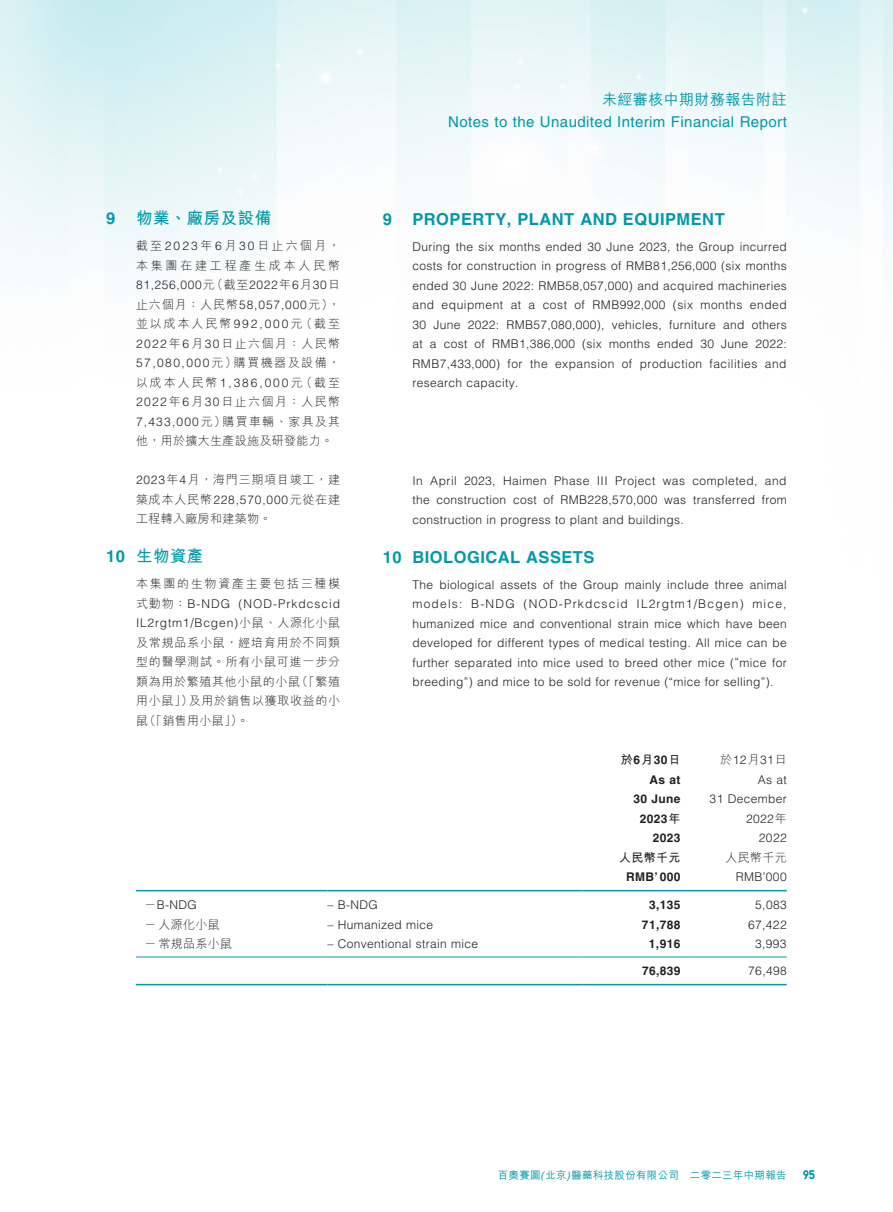
<style>
.page{position:relative;width:893px;height:1212px;background:#fff}
.page>*{position:absolute;margin:0;border:0;box-sizing:border-box;transform-origin:0 0}
.t1{font:700 16.5px "Helvetica LT Std";letter-spacing:.03em;color:#0099a9}
.t2{font:700 16.5px "M Hei HK";letter-spacing:.03em;color:#0099a9}
.t3{font:15px "Helvetica LT Std";letter-spacing:.03em;color:#0099a9}
.t4{font:500 15px "M Hei HK";letter-spacing:.03em;color:#0099a9}
.t5{font:300 12px/19.5px "Helvetica LT Std";letter-spacing:.03em;color:#231f20;text-align:justify}
.t6{font:300 12px/19.5px "M Hei HK";letter-spacing:.065em;color:#231f20;text-align:justify}
.t7{font:700 12px "Helvetica LT Std";letter-spacing:.03em;color:#231f20}
.t8{font:300 12px/19.5px "Helvetica LT Std";letter-spacing:.085em;color:#231f20}
.t9{font:300 12px/19.5px "M Hei HK";letter-spacing:.23em;color:#231f20}
.t10{font:300 12px "Helvetica LT Std";letter-spacing:.05em;color:#231f20}
.t11{font:300 12px "Helvetica LT Std";letter-spacing:.07em;color:#231f20}
.t12{font:300 12px "M Hei HK";letter-spacing:.145em;color:#231f20}
.t13{font:300 12px "M Hei HK";letter-spacing:.03em;color:#231f20}
.t14{font:700 12px "M Hei HK";letter-spacing:.03em;color:#231f20}
.t15{font:12px "DIN Mittelschrift Std";color:#0099a9}
.t16{font:500 10.5px "M Hei HK";letter-spacing:.03em;color:#0099a9}
.s1{font-family:"Helvetica LT Std"}
.s2{font-family:"M Hei HK"}
.s3{font-family:"Helvetica LT Std";font-weight:400;font-style:italic}
</style>
<div class="page">
<hr style="left:136px;top:890px;width:191px;height:1px;background:#0099a9">
<hr style="left:327px;top:890px;width:256px;height:1px;background:#0099a9">
<hr style="left:583px;top:890px;width:106px;height:1px;background:#0099a9">
<hr style="left:689px;top:890px;width:98px;height:1px;background:#0099a9">
<hr style="left:136px;top:956px;width:191px;height:1px;background:#0099a9">
<hr style="left:327px;top:956px;width:256px;height:1px;background:#0099a9">
<hr style="left:583px;top:956px;width:106px;height:1px;background:#0099a9">
<hr style="left:689px;top:956px;width:98px;height:1px;background:#0099a9">
<hr style="left:136px;top:984px;width:191px;height:1px;background:#0099a9">
<hr style="left:327px;top:984px;width:256px;height:1px;background:#0099a9">
<hr style="left:583px;top:984px;width:106px;height:1px;background:#0099a9">
<hr style="left:689px;top:984px;width:98px;height:1px;background:#0099a9">
<h1 class="t2" style="left:106px;top:206px;width:166px"><span class="s1">9</span> 物業、廠房及設備</h1>
<p class="t9" style="left:136px;top:236px;width:206px">截至<span class="s1">2023</span>年<span class="s1">6</span>月<span class="s1">30</span>日止六個月，本集團在建工程產生成本人民幣</p>
<p class="t10" style="left:136px;top:278px;width:206px">81,256,000<span class="s2">元（截至</span>2022<span class="s2">年</span>6<span class="s2">月</span>30<span class="s2">日</span></p>
<p class="t6" style="left:136px;top:294px;width:206px">止六個月：人民幣<span class="s1">58,057,000</span>元），並以成本人民幣<span class="s1">992,000</span>元（截至<span class="s1">2022</span>年<span class="s1">6</span>月<span class="s1">30</span>日止六個月：人民幣</p>
<p class="t5" style="left:136px;top:353px;width:206px">57,080,000<span class="s2">元）購買機器及設備，</span></p>
<p class="t6" style="left:136px;top:372px;width:206px">以成本人民幣<span class="s1">1,386,000</span>元（截至<span class="s1">2022</span>年<span class="s1">6</span>月<span class="s1">30</span>日止六個月：人民幣<span class="s1">7,433,000</span>元）購買車輛、家具及其他，用於擴大生產設施及研發能力。</p>
<p class="t6" style="left:136px;top:470px;width:206px"><span class="s1">2023</span>年<span class="s1">4</span>月，海門三期項目竣工，建</p>
<p class="t11" style="left:136px;top:492px;width:206px"><span class="s2">築成本人民幣</span>228,570,000<span class="s2">元從在建</span></p>
<p class="t13" style="left:136px;top:513px;width:137px">工程轉入廠房和建築物。</p>
<h1 class="t2" style="left:106px;top:544px;width:99px"><span class="s1">10</span> 生物資產</h1>
<p class="t12" style="left:136px;top:578px;width:206px">本集團的生物資產主要包括三種模</p>
<p class="t8" style="left:136px;top:594px;width:206px"><span class="s2">式動物：</span>B-NDG (NOD-Prkdcscid<br>IL2rgtm1/Bcgen)<span class="s2">小鼠、人源化小鼠</span></p>
<p class="t6" style="left:136px;top:632px;width:206px">及常規品系小鼠，經培育用於不同類型的醫學測試。所有小鼠可進一步分類為用於繁殖其他小鼠的小鼠（「繁殖用小鼠」）及用於銷售以獲取收益的小鼠（「銷售用小鼠」）。</p>
<p class="t4" style="left:602px;top:88px;width:186px">未經審核中期財務報告附註</p>
<p class="t3" style="left:448px;top:113px;width:340px">Notes to the Unaudited Interim Financial Report</p>
<h1 class="t1" style="left:383px;top:209px;width:344px">9 PROPERTY, PLANT AND EQUIPMENT</h1>
<p class="t5" style="left:412px;top:237px;width:376px">During the six months ended 30 June 2023, the Group incurred costs for construction in progress of RMB81,256,000 (six months ended 30 June 2022: RMB58,057,000) and acquired machineries and equipment at a cost of RMB992,000 (six months ended 30 June 2022: RMB57,080,000), vehicles, furniture and others at a cost of RMB1,386,000 (six months ended 30 June 2022:<br>RMB7,433,000) for the expansion of production facilities and research capacity.</p>
<p class="t5" style="left:412px;top:471px;width:376px">In April 2023, Haimen Phase III Project was completed, and the construction cost of RMB228,570,000 was transferred from construction in progress to plant and buildings.</p>
<h1 class="t1" style="left:383px;top:547px;width:213px">10 BIOLOGICAL ASSETS</h1>
<p class="t5" style="left:412px;top:575px;width:376px">The biological assets of the Group mainly include three animal models: B-NDG (NOD-Prkdcscid IL2rgtm1/Bcgen) mice, humanized mice and conventional strain mice which have been developed for different types of medical testing. All mice can be further separated into mice used to breed other mice (“mice for breeding”) and mice to be sold for revenue (“mice for selling”).</p>
<p class="t14" style="left:621px;top:751px;width:61px">於<span class="s1">6</span>月<span class="s1">30</span>日</p>
<p class="t5" style="left:720px;top:750px;width:68px"><span class="s2">於</span>12<span class="s2">月</span>31<span class="s2">日</span></p>
<p class="t7" style="left:649px;top:772px;width:33px">As at</p>
<p class="t5" style="left:758px;top:770px;width:31px">As at</p>
<p class="t7" style="left:633px;top:792px;width:49px">30 June</p>
<p class="t5" style="left:710px;top:789px;width:79px">31 December</p>
<p class="t7" style="left:640px;top:811px;width:42px">2023<span class="s2">年</span></p>
<p class="t5" style="left:746px;top:809px;width:42px">2022<span class="s2">年</span></p>
<p class="t7" style="left:653px;top:831px;width:29px">2023</p>
<p class="t5" style="left:759px;top:828px;width:29px">2022</p>
<p class="t14" style="left:619px;top:849px;width:63px">人民幣千元</p>
<p class="t6" style="left:725px;top:847px;width:63px">人民幣千元</p>
<p class="t7" style="left:626px;top:870px;width:56px">RMB’ 000</p>
<p class="t5" style="left:736px;top:867px;width:52px">RMB’000</p>
<p class="t5" style="left:145px;top:895px;width:54px"><span class="s2">－</span>B-NDG</p>
<p class="t5" style="left:327px;top:895px;width:52px">– B-NDG</p>
<p class="t7" style="left:649px;top:898px;width:33px">3,135</p>
<p class="t5" style="left:755px;top:895px;width:33px">5,083</p>
<p class="t6" style="left:145px;top:914px;width:77px">－人源化小鼠</p>
<p class="t5" style="left:327px;top:915px;width:107px">– Humanized mice</p>
<p class="t7" style="left:642px;top:917px;width:40px">71,788</p>
<p class="t5" style="left:748px;top:915px;width:40px">67,422</p>
<p class="t6" style="left:145px;top:934px;width:89px">－常規品系小鼠</p>
<p class="t5" style="left:327px;top:934px;width:152px">– Conventional strain mice</p>
<p class="t7" style="left:649px;top:937px;width:33px">1,916</p>
<p class="t5" style="left:755px;top:934px;width:33px">3,993</p>
<p class="t7" style="left:642px;top:964px;width:40px">76,839</p>
<p class="t5" style="left:748px;top:961px;width:40px">76,498</p>
<p class="t16" style="left:498px;top:1168px;width:290px">百奧賽圖<span class="s3">(</span>北京<span class="s3">)</span>醫藥科技股份有限公司 二零二三年中期報告</p>
<p class="t15" style="left:803px;top:1167px;width:13px">95</p>
</div>
